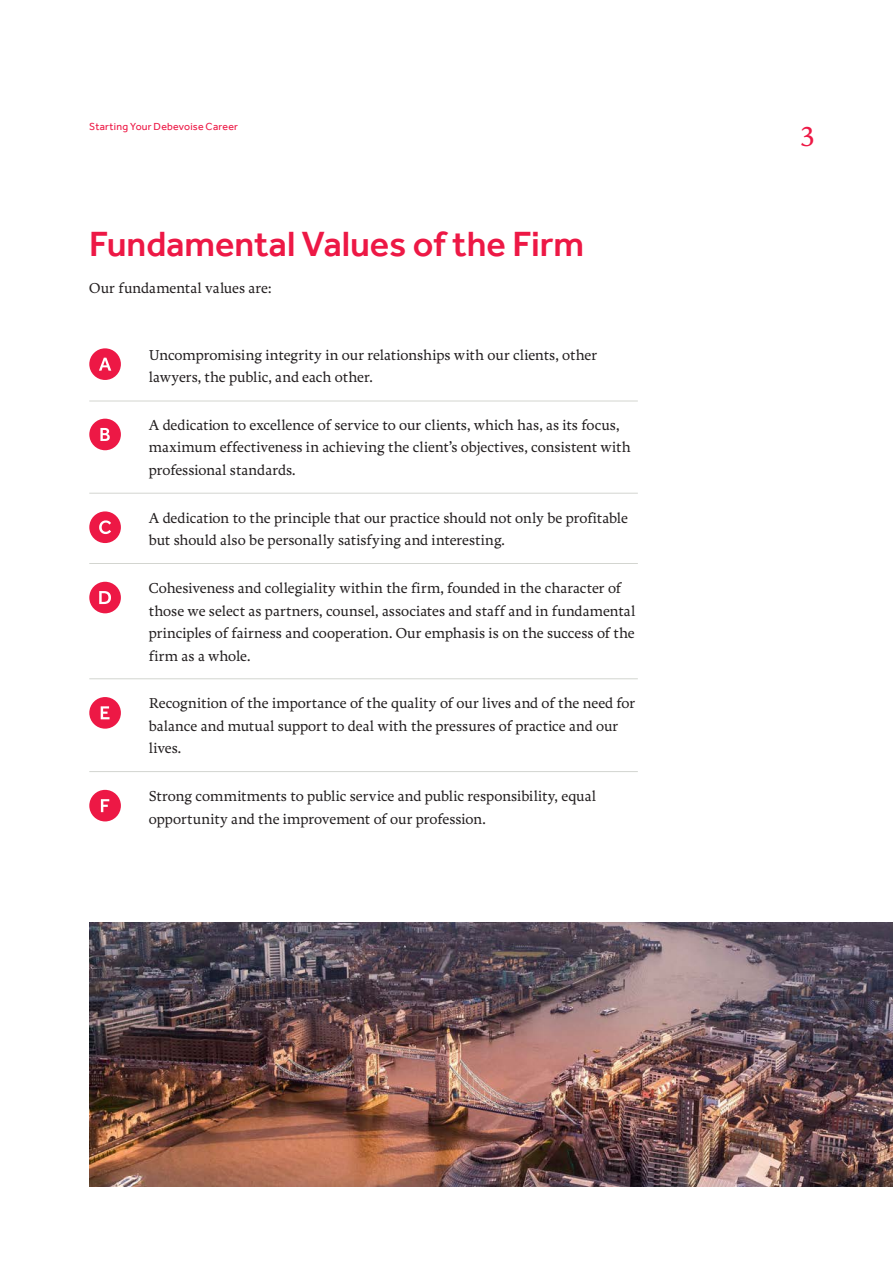
<style>
.page{position:relative;width:893px;height:1263px;background:#fff}
.page>*{position:absolute;margin:0;border:0;box-sizing:border-box;transform-origin:0 0}
.heading{font:500 36px "Effra";color:#ed1845}
.t1{font:30px "Freya";color:#ed1845}
.text{font:15px/22.5px "Freya";color:#231f20}
.t2{font:10.5px "Effra";letter-spacing:.025em;color:#ed1845}
</style>
<div class="page">
<img style="left:89px;top:922px;width:804px;height:264px">
<div style="left:89px;top:348px;width:32px;height:32px;background:#ed1845;border-radius:50%"></div>
<svg style="left:99px;top:358px;width:12px;height:13px"></svg>
<div style="left:89px;top:419px;width:32px;height:31px;background:#ed1845;border-radius:50%"></div>
<svg style="left:100px;top:428px;width:10px;height:13px"></svg>
<div style="left:89px;top:511px;width:32px;height:32px;background:#ed1845;border-radius:50%"></div>
<svg style="left:99px;top:520px;width:12px;height:14px"></svg>
<div style="left:89px;top:582px;width:32px;height:31px;background:#ed1845;border-radius:50%"></div>
<svg style="left:99px;top:591px;width:12px;height:13px"></svg>
<div style="left:89px;top:697px;width:32px;height:32px;background:#ed1845;border-radius:50%"></div>
<svg style="left:101px;top:706px;width:9px;height:13px"></svg>
<div style="left:89px;top:790px;width:32px;height:31px;background:#ed1845;border-radius:50%"></div>
<svg style="left:101px;top:799px;width:8px;height:13px"></svg>
<hr style="left:89px;top:401px;width:549px;height:1px;background:#d3d5d0">
<hr style="left:89px;top:493px;width:549px;height:1px;background:#d3d5d0">
<hr style="left:89px;top:563px;width:549px;height:1px;background:#d3d5d0">
<hr style="left:89px;top:678px;width:549px;height:1px;background:#d3d5d0">
<hr style="left:89px;top:771px;width:549px;height:1px;background:#d3d5d0">
<p class="t2" style="left:89px;top:121px;width:150px">Starting Your Debevoise Career</p>
<p class="heading" style="left:89px;top:223px;width:496px">Fundamental Values of the Firm</p>
<p class="text" style="left:89px;top:278px;width:184px">Our fundamental values are:</p>
<p class="text" style="left:149px;top:344px;width:450px">Uncompromising integrity in our relationships with our clients, other lawyers, the public, and each other.</p>
<p class="text" style="left:149px;top:414px;width:483px">A dedication to excellence of service to our clients, which has, as its focus, maximum effectiveness in achieving the client’s objectives, consistent with professional standards.</p>
<p class="text" style="left:149px;top:507px;width:481px">A dedication to the principle that our practice should not only be profitable but should also be personally satisfying and interesting.</p>
<p class="text" style="left:149px;top:577px;width:488px">Cohesiveness and collegiality within the firm, founded in the character of those we select as partners, counsel, associates and staff and in fundamental principles of fairness and cooperation. Our emphasis is on the success of the firm as a whole.</p>
<p class="text" style="left:149px;top:693px;width:488px">Recognition of the importance of the quality of our lives and of the need for balance and mutual support to deal with the pressures of practice and our lives.</p>
<p class="text" style="left:149px;top:785px;width:449px">Strong commitments to public service and public responsibility, equal opportunity and the improvement of our profession.</p>
<h2 class="t1" style="left:799px;top:120px;width:17px">3</h2>
</div>
